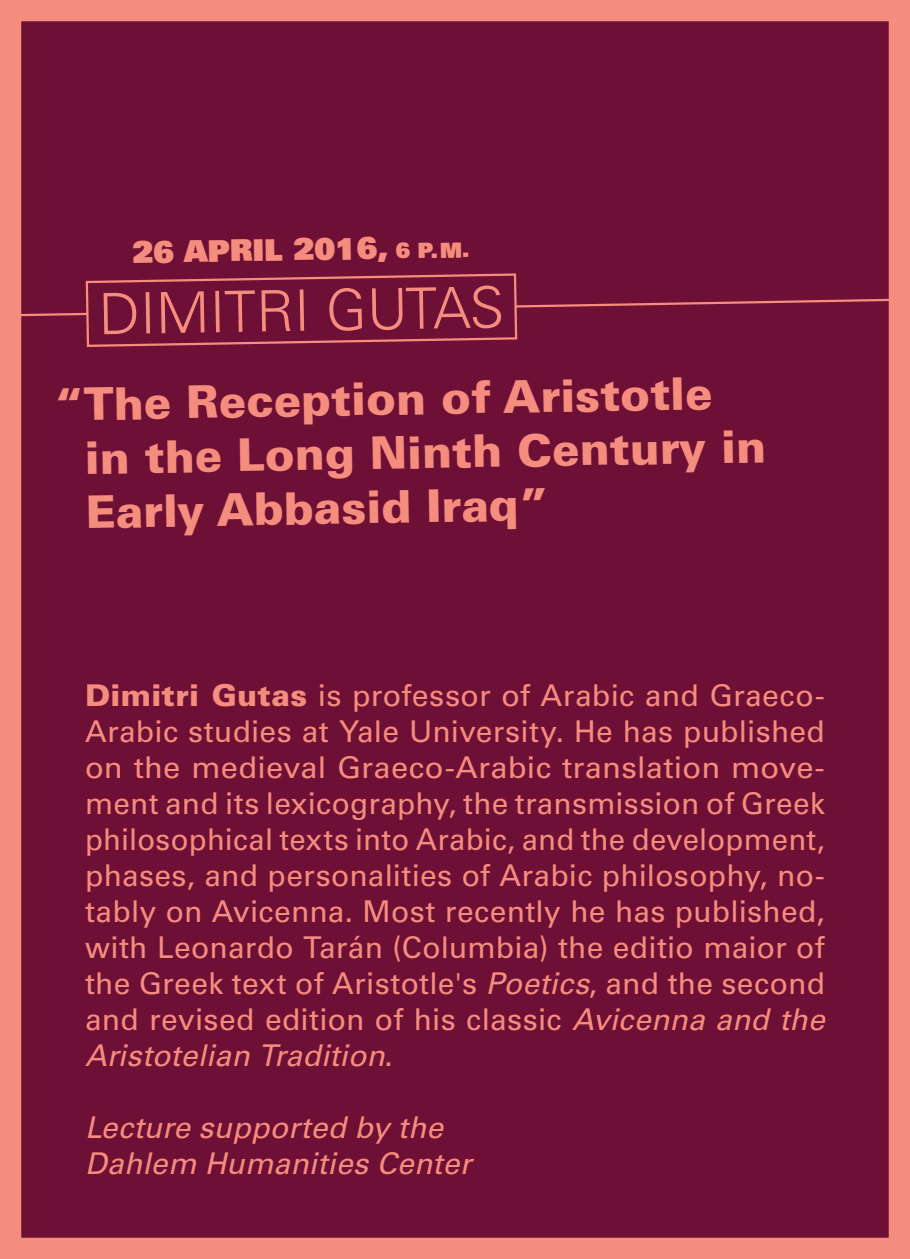
<style>
.page{position:relative;width:910px;height:1259px;background:#6e0f35}
.page>*{position:absolute;margin:0;border:0;box-sizing:border-box;transform-origin:0 0}
.t1{font:300 57px "Univers LT Std";color:#f48d7d}
.t2{font:900 45px/54px "Univers LT Std";color:#f48d7d}
.t3{font:30px/36px "Univers LT Std";letter-spacing:.005em;color:#f48d7d;text-align:justify}
.t4{font:italic 30px/36px "Univers LT Std";letter-spacing:.005em;color:#f48d7d}
.t5{font:30px "Univers LT Std X Black";color:#f48d7d}
.s1{font-size:21px}
.s2{font-weight:900}
.s3{font-style:italic}
</style>
<div class="page">
<div style="left:0;top:0;width:910px;height:1259px;border:21px solid #f48d7d"></div>
<svg style="left:0;top:266px;width:910px;height:64px"></svg>
<svg style="left:85px;top:272px;width:433px;height:75px"></svg>
<p class="t5" style="left:132px;top:232px;width:339px;rotate:-1deg">26 APRIL 2016, <span class="s1">6 P.M.</span></p>
<h1 class="t1" style="left:98px;top:280px;width:407px;rotate:-1deg">DIMITRI GUTAS</h1>
<h2 class="t2" style="left:83px;top:376px;width:683px;text-indent:-30px;rotate:-1deg">“The Reception of Aristotle in the Long Ninth Century in<br>Early Abbasid Iraq”</h2>
<p class="t3" style="left:85px;top:677px;width:741px"><span class="s2">Dimitri Gutas</span> is professor of Arabic and Graeco-Arabic studies at Yale University. He has published on the medieval Graeco-Arabic translation move&shy;ment and its lexicography, the transmission of Greek philosophical texts into Arabic, and the development, phases, and personalities of Arabic philosophy, no&shy;tably on Avicenna. Most recently he has published, with Leonardo Tarán (Columbia) the editio maior of the Greek text of Aristotle's <span class="s3">Poetics</span>, and the second and revised edition of his classic <span class="s3">Avicenna and the Aristotelian Tradition</span>.</p>
<p class="t4" style="left:85px;top:1109px;width:388px">Lecture supported by the<br>Dahlem Humanities Center</p>
</div>
